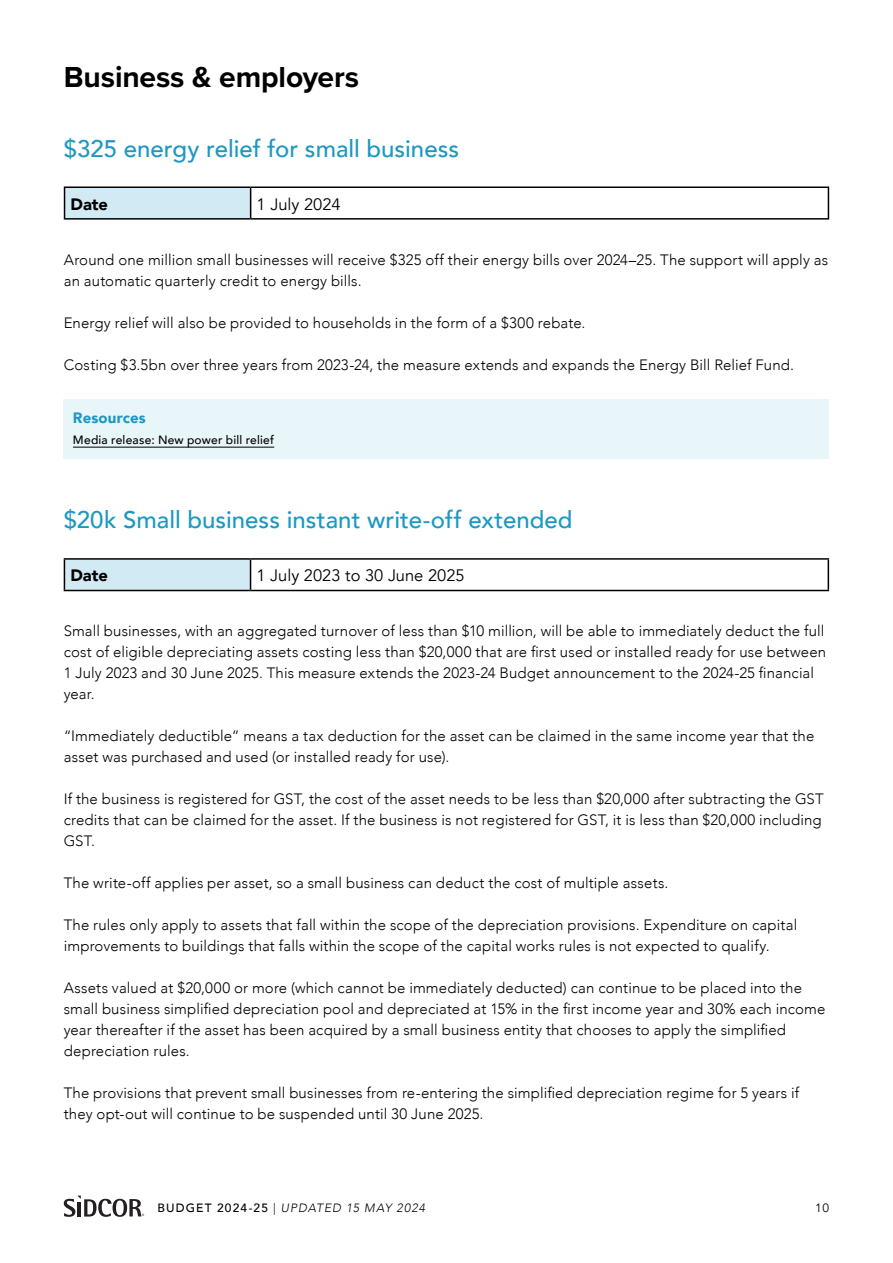
<style>
.page{position:relative;width:893px;height:1263px;background:#fff}
.page>*{position:absolute;margin:0;border:0;box-sizing:border-box;transform-origin:0 0}
.t1{font:700 30px "Proxima Nova";letter-spacing:-.005em;color:#000}
.t2{font:500 24px "Avenir";color:#1d98c2}
.t3{font:16.5px "Avenir";color:#000}
.t4{font:900 16.5px "Avenir";color:#000}
.t5{font:300 15px/21px "Avenir";letter-spacing:.01em;color:#000}
.t6{font:900 15px "Avenir";letter-spacing:.01em;color:#1d98c2}
.t7{font:500 12px "Avenir";letter-spacing:.02em;color:#000}
.t8{font:italic 300 12px "Avenir";letter-spacing:.08em;color:#000}
.t9{font:12px "Avenir";color:#000}
.s1{font-weight:500;font-style:normal}
.s2{font-style:normal}
</style>
<div class="page">
<svg style="left:64px;top:1195px;width:80px;height:22px"></svg>
<div style="left:65px;top:187px;width:186px;height:32px;background:#d2eaf3"></div>
<hr style="left:64px;top:186px;width:187px;height:2px;background:#000">
<hr style="left:64px;top:188px;width:1px;height:30px;background:#000">
<hr style="left:251px;top:186px;width:578px;height:2px;background:#000">
<hr style="left:250px;top:188px;width:1px;height:30px;background:#000">
<hr style="left:828px;top:188px;width:1px;height:30px;background:#000">
<hr style="left:64px;top:218px;width:187px;height:2px;background:#000">
<hr style="left:251px;top:218px;width:578px;height:2px;background:#000">
<div style="left:64px;top:400px;width:765px;height:59px;background:#e8f5f9"></div>
<hr style="left:73px;top:447px;width:201px;height:1px;background:#000">
<div style="left:64px;top:559px;width:187px;height:31px;background:#d2eaf3"></div>
<hr style="left:64px;top:558px;width:187px;height:2px;background:#000">
<hr style="left:64px;top:560px;width:1px;height:30px;background:#000">
<hr style="left:251px;top:558px;width:578px;height:2px;background:#000">
<hr style="left:250px;top:560px;width:1px;height:30px;background:#000">
<hr style="left:828px;top:560px;width:1px;height:30px;background:#000">
<hr style="left:64px;top:590px;width:187px;height:1px;background:#000">
<hr style="left:251px;top:590px;width:578px;height:1px;background:#000">
<h1 class="t1" style="left:64px;top:55px;width:297px">Business &amp; employers</h1>
<h2 class="t2" style="left:64px;top:127px;width:397px">$325 energy relief for small business</h2>
<p class="t4" style="left:71px;top:190px;width:39px">Date</p>
<p class="t3" style="left:257px;top:194px;width:86px">1 July 2024</p>
<p class="t5" style="left:64px;top:249px;width:766px">Around one million small businesses will receive $325 off their energy bills over 2024–25. The support will apply as an automatic quarterly credit to energy bills.</p>
<p class="t5" style="left:64px;top:312px;width:523px">Energy relief will also be provided to households in the form of a $300 rebate.</p>
<p class="t5" style="left:64px;top:354px;width:732px">Costing $3.5bn over three years from 2023-24, the measure extends and expands the Energy Bill Relief Fund.</p>
<p class="t6" style="left:73px;top:405px;width:74px">Resources</p>
<p class="t7" style="left:73px;top:430px;width:203px">Media release: New power bill relief</p>
<h2 class="t2" style="left:64px;top:499px;width:510px">$20k Small business instant write-off extended</h2>
<p class="t4" style="left:70px;top:561px;width:39px">Date</p>
<p class="t3" style="left:257px;top:566px;width:210px">1 July 2023 to 30 June 2025</p>
<p class="t5" style="left:64px;top:621px;width:764px">Small businesses, with an aggregated turnover of less than $10 million, will be able to immediately deduct the full cost of eligible depreciating assets costing less than $20,000 that are first used or installed ready for use between 1 July 2023 and 30 June 2025. This measure extends the 2023-24 Budget announcement to the 2024-25 financial year.</p>
<p class="t5" style="left:64px;top:726px;width:752px">“Immediately deductible” means a tax deduction for the asset can be claimed in the same income year that the asset was purchased and used (or installed ready for use).</p>
<p class="t5" style="left:64px;top:789px;width:762px">If the business is registered for GST, the cost of the asset needs to be less than $20,000 after subtracting the GST credits that can be claimed for the asset. If the business is not registered for GST, it is less than $20,000 including<br>GST.</p>
<p class="t5" style="left:64px;top:873px;width:606px">The write-off applies per asset, so a small business can deduct the cost of multiple assets.</p>
<p class="t5" style="left:64px;top:915px;width:735px">The rules only apply to assets that fall within the scope of the depreciation provisions. Expenditure on capital improvements to buildings that falls within the scope of the capital works rules is not expected to qualify.</p>
<p class="t5" style="left:64px;top:978px;width:763px">Assets valued at $20,000 or more (which cannot be immediately deducted) can continue to be placed into the small business simplified depreciation pool and depreciated at 15% in the first income year and 30% each income year thereafter if the asset has been acquired by a small business entity that chooses to apply the simplified depreciation rules.</p>
<p class="t5" style="left:64px;top:1083px;width:737px">The provisions that prevent small businesses from re-entering the simplified depreciation regime for 5 years if they opt-out will continue to be suspended until 30 June 2025.</p>
<p class="t8" style="left:157px;top:1201px;width:269px"><span class="s1">BUDGET 2024-25</span> <span class="s2">|</span> UPDATED 15 MAY 2024</p>
<p class="t9" style="left:815px;top:1201px;width:16px">10</p>
</div>
